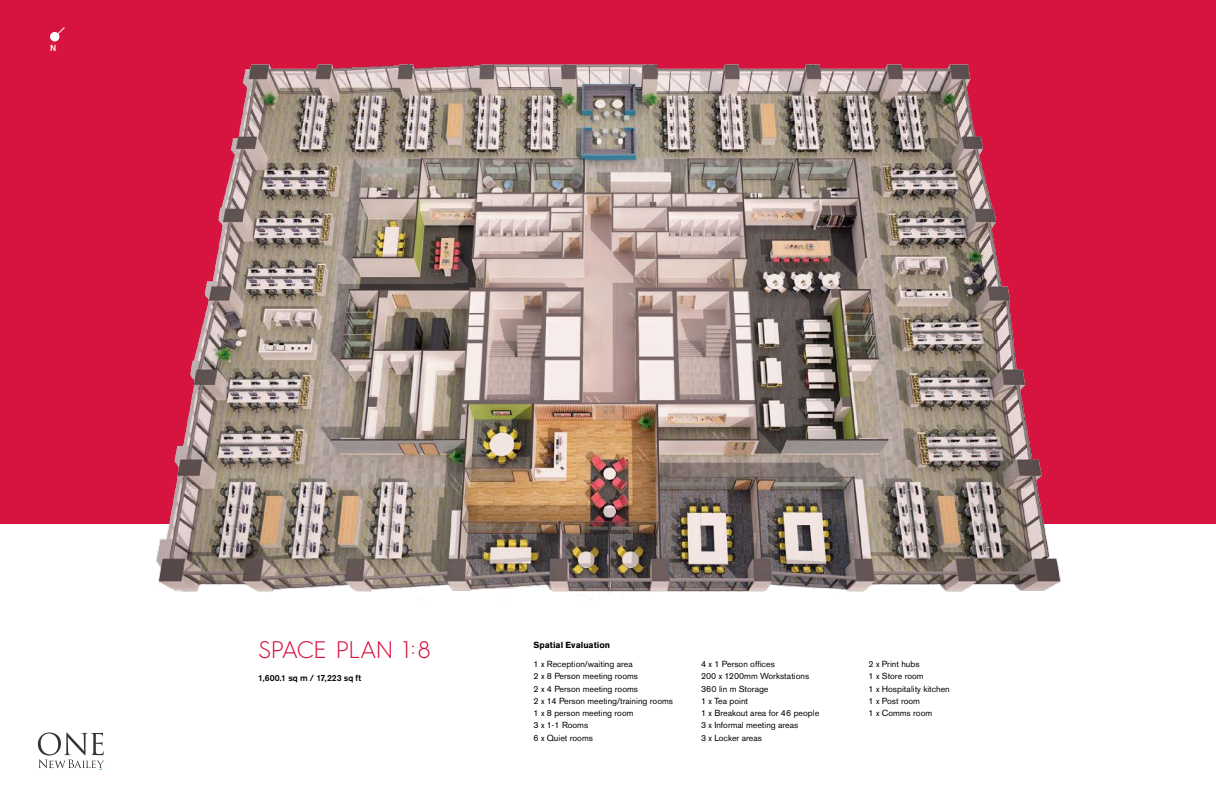
<style>
.page{position:relative;width:1216px;height:807px;background:#fff}
.page>*{position:absolute;margin:0;border:0;box-sizing:border-box;transform-origin:0 0}
.t1{font:300 23.97px "Hurme Geometric Sans 4";letter-spacing:-.03em;color:#d7143f}
.t2{font:8.75px/12.2px "Akzidenz Grotesk BE";color:#000}
.t3{font:500 8.75px "Akzidenz Grotesk BE";color:#000}
.t4{font:700 8.75px "Akzidenz Grotesk BE";color:#000}
.t5{font:500 8.75px "Akzidenz Grotesk BE";color:#fff}
</style>
<div class="page">
<div style="left:0;top:0;width:1215px;height:523px;background:#d7143f"></div>
<svg style="left:38px;top:732px;width:66px;height:37px"></svg>
<div style="left:50px;top:32px;width:9px;height:9px;background:#fff;border-radius:50%"></div>
<svg style="left:53px;top:27px;width:12px;height:11px"></svg>
<img style="left:144px;top:64px;width:920px;height:533px">
<p class="t5" style="left:50px;top:43px;width:8px">N</p>
<h1 class="t1" style="left:258px;top:633px;width:174px">SPACE PLAN 1:8</h1>
<p class="t3" style="left:258px;top:672px;width:105px">1,600.1 sq m / 17,223 sq ft</p>
<p class="t4" style="left:533px;top:640px;width:78px">Spatial Evaluation</p>
<p class="t2" style="left:533px;top:657px;width:141px">1 x Reception/waiting area<br>2 x 8 Person meeting rooms<br>2 x 4 Person meeting rooms<br>2 x 14 Person meeting/training rooms<br>1 x 8 person meeting room<br>3 x 1-1 Rooms<br>6 x Quiet rooms</p>
<p class="t2" style="left:701px;top:657px;width:120px">4 x 1 Person offices<br>200 x 1200mm Workstations<br>360 lin m Storage<br>1 x Tea point<br>1 x Breakout area for 46 people<br>3 x Informal meeting areas<br>3 x Locker areas</p>
<p class="t2" style="left:868px;top:657px;width:83px">2 x Print hubs<br>1 x Store room<br>1 x Hospitality kitchen<br>1 x Post room<br>1 x Comms room</p>
</div>
